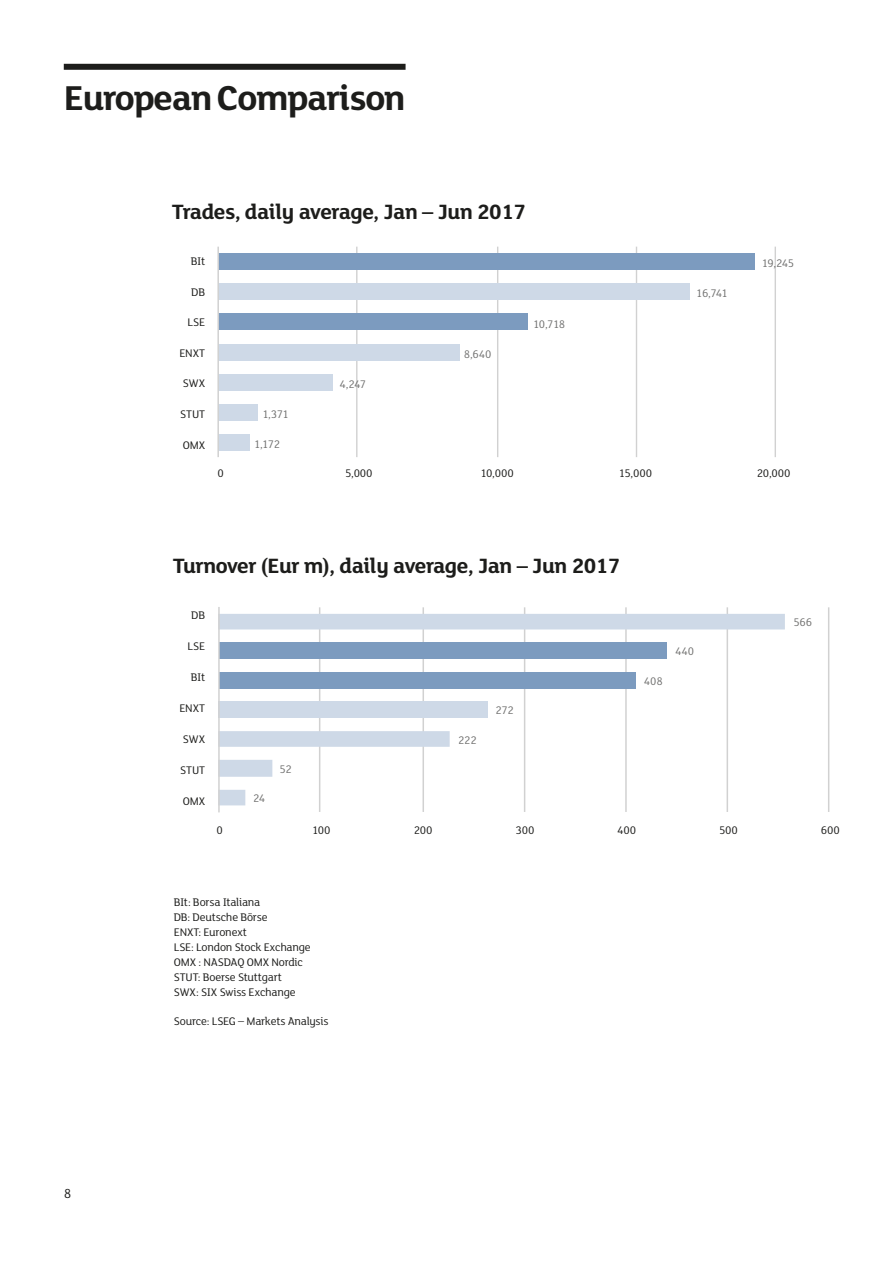
<style>
.page{position:relative;width:893px;height:1263px;background:#fff}
.page>*{position:absolute;margin:0;border:0;box-sizing:border-box;transform-origin:0 0}
.t1{font:700 37.5px "FS Lola";letter-spacing:-.03em;color:#1d1d1b}
.t2{font:700 22.5px "FS Lola";letter-spacing:-.02em;color:#1d1d1b}
.t3{font:14.25px "FS Lola";color:#1d1d1b}
.t4{font:12px/15px "FS Lola";letter-spacing:-.015em;color:#1d1d1b}
.t5{font:12px "FS Lola";letter-spacing:-.035em;color:#70706f}
</style>
<div class="page">
<div style="left:64px;top:64px;width:342px;height:6px;background:#1d1d1b"></div>
<hr style="left:775px;top:247px;width:1px;height:210px;background:#d1d1d1">
<hr style="left:636px;top:247px;width:1px;height:210px;background:#d1d1d1">
<hr style="left:497px;top:247px;width:1px;height:210px;background:#d1d1d1">
<hr style="left:356px;top:247px;width:1px;height:210px;background:#d1d1d1">
<div style="left:218px;top:253px;width:536px;height:17px;background:#7c9bbf"></div>
<div style="left:218px;top:283px;width:472px;height:17px;background:#ced9e7"></div>
<div style="left:218px;top:313px;width:310px;height:17px;background:#7c9bbf"></div>
<div style="left:218px;top:344px;width:241px;height:16px;background:#ced9e7"></div>
<div style="left:218px;top:374px;width:114px;height:17px;background:#ced9e7"></div>
<div style="left:218px;top:404px;width:40px;height:17px;background:#ced9e7"></div>
<div style="left:218px;top:434px;width:32px;height:17px;background:#ced9e7"></div>
<hr style="left:217px;top:247px;width:2px;height:210px;background:#d1d1d1">
<hr style="left:828px;top:607px;width:1px;height:205px;background:#d1d1d1">
<hr style="left:727px;top:607px;width:1px;height:205px;background:#d1d1d1">
<hr style="left:625px;top:607px;width:2px;height:205px;background:#d1d1d1">
<hr style="left:524px;top:607px;width:1px;height:205px;background:#d1d1d1">
<hr style="left:422px;top:607px;width:2px;height:205px;background:#d1d1d1">
<hr style="left:319px;top:607px;width:1px;height:205px;background:#d1d1d1">
<svg style="left:220px;top:614px;width:565px;height:191px"></svg>
<hr style="left:218px;top:607px;width:2px;height:205px;background:#d1d1d1">
<h1 class="t1" style="left:64px;top:72px;width:343px">European Comparison</h1>
<h2 class="t2" style="left:172px;top:196px;width:356px">Trades, daily average, Jan – Jun 2017</h2>
<p class="t4" style="left:191px;top:253px;width:16px">BIt</p>
<p class="t4" style="left:191px;top:284px;width:15px">DB</p>
<p class="t4" style="left:188px;top:314px;width:19px">LSE</p>
<p class="t4" style="left:179px;top:345px;width:27px">ENXT</p>
<p class="t4" style="left:183px;top:376px;width:24px">SWX</p>
<p class="t4" style="left:180px;top:406px;width:26px">STUT</p>
<p class="t4" style="left:183px;top:437px;width:24px">OMX</p>
<p class="t5" style="left:262px;top:406px;width:28px">1,371</p>
<p class="t5" style="left:254px;top:436px;width:27px">1,172</p>
<p class="t5" style="left:339px;top:376px;width:28px">4,247</p>
<p class="t5" style="left:464px;top:346px;width:29px">8,640</p>
<p class="t5" style="left:533px;top:316px;width:33px">10,718</p>
<p class="t5" style="left:696px;top:285px;width:33px">16,741</p>
<p class="t5" style="left:762px;top:255px;width:34px">19,245</p>
<p class="t4" style="left:217px;top:465px;width:8px">0</p>
<p class="t4" style="left:345px;top:465px;width:29px">5,000</p>
<p class="t4" style="left:481px;top:465px;width:35px">10,000</p>
<p class="t4" style="left:619px;top:465px;width:35px">15,000</p>
<p class="t4" style="left:757px;top:465px;width:35px">20,000</p>
<h2 class="t2" style="left:173px;top:551px;width:449px">Turnover (Eur m), daily average, Jan – Jun 2017</h2>
<p class="t4" style="left:191px;top:607px;width:15px">DB</p>
<p class="t4" style="left:188px;top:638px;width:19px">LSE</p>
<p class="t4" style="left:191px;top:669px;width:16px">BIt</p>
<p class="t4" style="left:179px;top:700px;width:27px">ENXT</p>
<p class="t4" style="left:183px;top:731px;width:24px">SWX</p>
<p class="t4" style="left:180px;top:762px;width:26px">STUT</p>
<p class="t4" style="left:183px;top:793px;width:24px">OMX</p>
<p class="t5" style="left:253px;top:791px;width:14px">24</p>
<p class="t5" style="left:280px;top:761px;width:14px">52</p>
<p class="t5" style="left:458px;top:732px;width:20px">222</p>
<p class="t5" style="left:495px;top:702px;width:20px">272</p>
<p class="t5" style="left:644px;top:673px;width:20px">408</p>
<p class="t5" style="left:675px;top:643px;width:21px">440</p>
<p class="t5" style="left:793px;top:614px;width:20px">566</p>
<p class="t4" style="left:216px;top:822px;width:8px">0</p>
<p class="t4" style="left:312px;top:822px;width:20px">100</p>
<p class="t4" style="left:414px;top:822px;width:20px">200</p>
<p class="t4" style="left:516px;top:822px;width:20px">300</p>
<p class="t4" style="left:617px;top:822px;width:20px">400</p>
<p class="t4" style="left:719px;top:822px;width:20px">500</p>
<p class="t4" style="left:821px;top:822px;width:20px">600</p>
<p class="t4" style="left:174px;top:894px;width:139px">BIt: Borsa Italiana<br>DB: Deutsche Börse<br>ENXT: Euronext<br>LSE: London Stock Exchange<br>OMX : NASDAQ OMX Nordic<br>STUT: Boerse Stuttgart<br>SWX: SIX Swiss Exchange</p>
<p class="t3" style="left:64px;top:1184px;width:9px">8</p>
<p class="t4" style="left:174px;top:1013px;width:156px">Source: LSEG – Markets Analysis</p>
</div>
